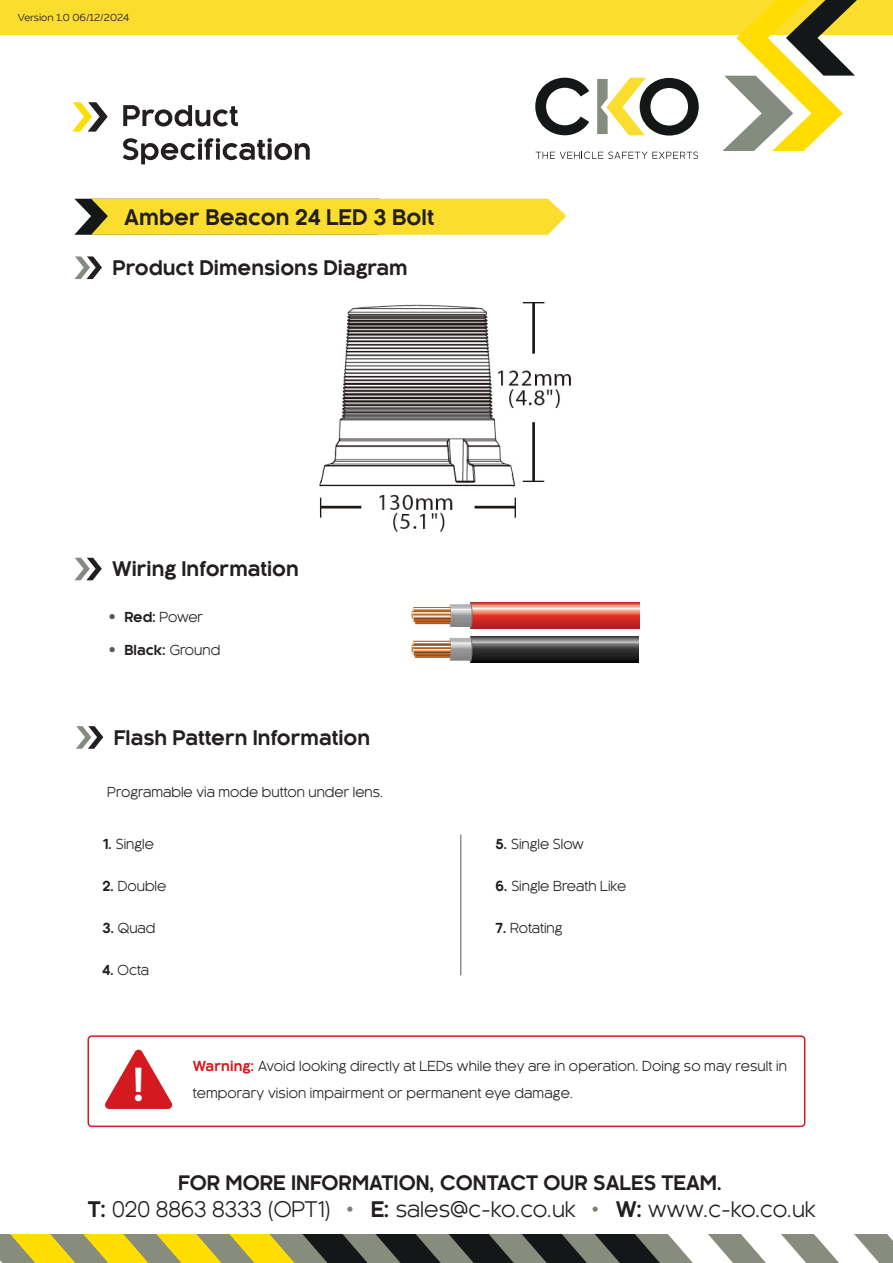
<style>
.page{position:relative;width:893px;height:1263px;background:#fff}
.page>*{position:absolute;margin:0;border:0;box-sizing:border-box;transform-origin:0 0}
.t1{font:700 44.4px "Kaleko 205 W00";color:#fff}
.t2{font:21px "Kaleko 205 W00";color:#231f20}
.t3{font:700 21px "Kaleko 205 W00";color:#231f20}
.t4{font:700 19.65px "Kaleko 205 W00";color:#231f20}
.t5{font:700 19.5px "Kaleko 205 W00";color:#231f20}
.t6{font:13.5px "Kaleko 205 W00";color:#231f20}
.t7{font:700 13.5px "Kaleko 205 W00";color:#231f20}
.t8{font:300 10.5px "Naste";color:#231f20}
.s1{font-size:25.5px;color:#54565b}
.s2{font-weight:700}
.s3{font-weight:400;font-size:25.5px;color:#54565b}
.s4{font-weight:400}
.s5{font-weight:700;color:#d51920}
</style>
<div class="page">
<img style="left:319px;top:302px;width:252px;height:230px">
<div style="left:88px;top:1035px;width:717px;height:92px;border:2px solid #d51920;border-radius:4px"></div>
<svg style="left:105px;top:1049px;width:68px;height:60px"></svg>
<svg style="left:347px;top:1206px;width:5px;height:6px"></svg>
<svg style="left:593px;top:1206px;width:5px;height:6px"></svg>
<svg style="left:0;top:1234px;width:892px;height:29px;background:#928f61"></svg>
<svg style="left:74px;top:199px;width:492px;height:36px;background:#f1d734"></svg>
<div style="left:0;top:0;width:893px;height:35px;background:#fadd2d"></div>
<svg style="left:72px;top:102px;width:36px;height:30px"></svg>
<svg style="left:123px;top:105px;width:115px;height:22px"></svg>
<svg style="left:123px;top:138px;width:187px;height:26px"></svg>
<svg style="left:536px;top:152px;width:162px;height:7px"></svg>
<svg style="left:535px;top:78px;width:54px;height:57px"></svg>
<svg style="left:597px;top:78px;width:102px;height:58px"></svg>
<svg style="left:722px;top:0;width:135px;height:151px"></svg>
<svg style="left:76px;top:726px;width:27px;height:23px"></svg>
<svg style="left:74px;top:558px;width:28px;height:22px"></svg>
<hr style="left:460px;top:834px;width:1px;height:141px;background:#54565b">
<svg style="left:471px;top:636px;width:168px;height:26px;background:#484848"></svg>
<hr style="left:469px;top:636px;width:3px;height:26px;background:#737474;border-radius:50%">
<svg style="left:411px;top:638px;width:61px;height:23px"></svg>
<svg style="left:472px;top:603px;width:167px;height:26px;background:#d75b4f"></svg>
<svg style="left:469px;top:603px;width:4px;height:26px"></svg>
<svg style="left:411px;top:604px;width:61px;height:23px"></svg>
<svg style="left:75px;top:256px;width:27px;height:23px"></svg>
<p class="t8" style="left:18px;top:10px;width:113px">Version 1.0 06/12/2024</p>
<h2 class="t3" style="left:124px;top:205px;width:312px">Amber Beacon 24 LED 3 Bolt</h2>
<h3 class="t4" style="left:112px;top:257px;width:297px">Product Dimensions Diagram</h3>
<h3 class="t4" style="left:112px;top:558px;width:188px">Wiring Information</h3>
<p class="t6" style="left:107px;top:610px;width:97px"><span class="s1">•</span> <span class="s2">Red:</span> Power</p>
<p class="t7" style="left:107px;top:643px;width:114px"><span class="s3">•</span> Black: <span class="s4">Ground</span></p>
<h3 class="t4" style="left:114px;top:726px;width:258px">Flash Pattern Information</h3>
<p class="t6" style="left:107px;top:784px;width:277px">Programable via mode button under lens.</p>
<p class="t6" style="left:102px;top:836px;width:53px"><span class="s2">1.</span> Single</p>
<p class="t6" style="left:102px;top:878px;width:65px"><span class="s2">2.</span> Double</p>
<p class="t6" style="left:102px;top:920px;width:55px"><span class="s2">3.</span> Quad</p>
<p class="t6" style="left:102px;top:962px;width:48px"><span class="s2">4.</span> Octa</p>
<p class="t6" style="left:496px;top:836px;width:90px"><span class="s2">5.</span> Single Slow</p>
<p class="t6" style="left:496px;top:878px;width:132px"><span class="s2">6.</span> Single Breath Like</p>
<p class="t6" style="left:496px;top:920px;width:69px"><span class="s2">7.</span> Rotating</p>
<h1 class="t1" style="left:133px;top:1059px;width:13px">!</h1>
<p class="t6" style="left:193px;top:1058px;width:596px"><span class="s5">Warning:</span> Avoid looking directly at LEDs while they are in operation. Doing so may result in</p>
<p class="t6" style="left:193px;top:1085px;width:382px">temporary vision impairment or permanent eye damage.</p>
<h3 class="t5" style="left:178px;top:1172px;width:546px">FOR MORE INFORMATION, CONTACT OUR SALES TEAM.</h3>
<h2 class="t2" style="left:88px;top:1198px;width:245px"><span class="s2">T:</span> 020 8863 8333 (OPT1)</h2>
<h2 class="t2" style="left:371px;top:1198px;width:207px"><span class="s2">E:</span> sales@c-ko.co.uk</h2>
<h2 class="t2" style="left:616px;top:1198px;width:202px"><span class="s2">W:</span> www.c-ko.co.uk</h2>
</div>
